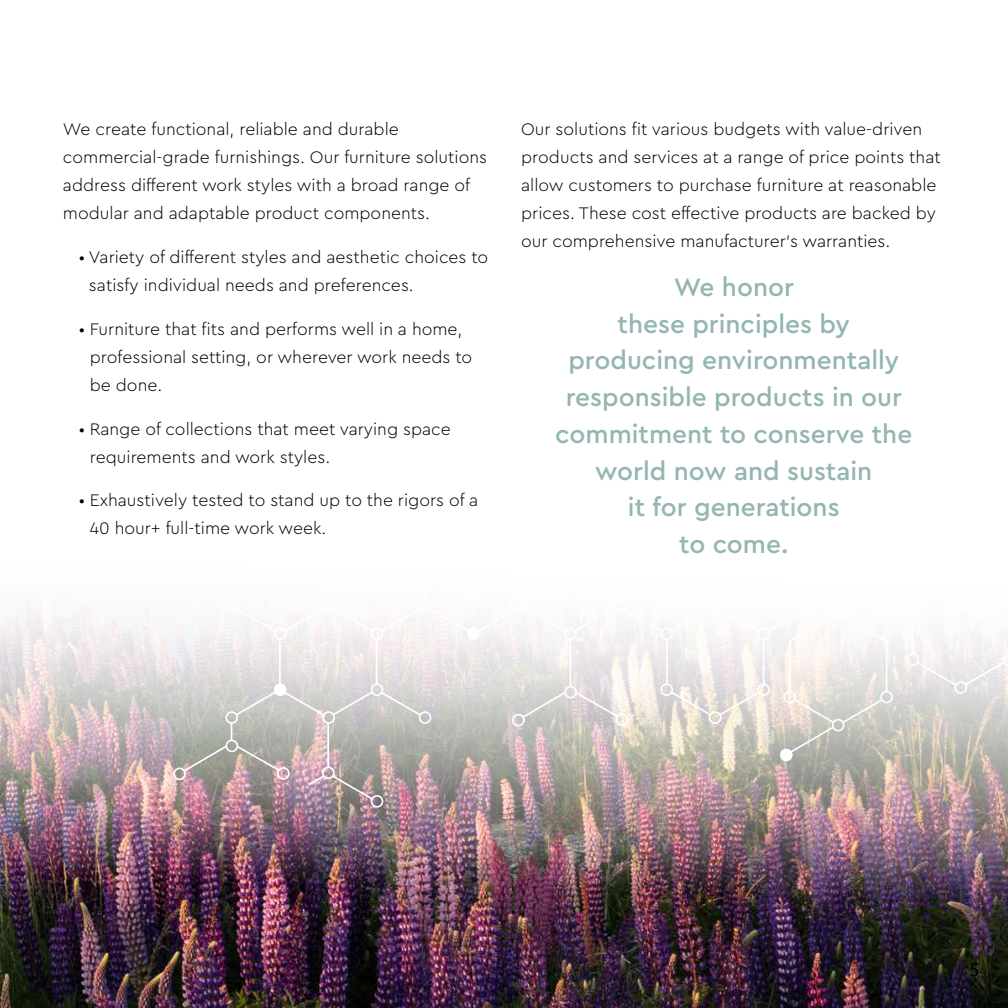
<style>
.page{position:relative;width:1008px;height:1008px;background:#fff}
.page>*{position:absolute;margin:0;border:0;box-sizing:border-box;transform-origin:0 0}
.t1{font:500 26.25px/36.8px "Cera Pro";color:#94b6b2;text-align:center}
.t2{font:300 17.5px/28px "Cera Pro";color:#000}
.t3{font:300 17.5px "Avenir";color:#000}
</style>
<div class="page">
<img style="left:0;top:605px;width:1008px;height:403px">
<img style="left:173px;top:605px;width:835px;height:203px">
<svg style="left:780px;top:607px;width:113px;height:154px"></svg>
<p class="t2" style="left:63px;top:115px;width:426px">We create functional, reliable and durable commercial-grade furnishings. Our furniture solutions address different work styles with a broad range of modular and adaptable product components.</p>
<p class="t2" style="left:89px;top:243px;width:401px;text-indent:-10px">• Variety of different styles and aesthetic choices to satisfy individual needs and preferences.</p>
<p class="t2" style="left:90px;top:314px;width:384px;text-indent:-11px">• Furniture that fits and performs well in a home, professional setting, or wherever work needs to be done.</p>
<p class="t2" style="left:90px;top:414px;width:362px;text-indent:-11px">• Range of collections that meet varying space requirements and work styles.</p>
<p class="t2" style="left:90px;top:486px;width:390px;text-indent:-11px">• Exhaustively tested to stand up to the rigors of a<br>40 hour+ full-time work week.</p>
<p class="t2" style="left:521px;top:115px;width:421px">Our solutions fit various budgets with value-driven products and services at a range of price points that allow customers to purchase furniture at reasonable prices. These cost effective products are backed by our comprehensive manufacturer’s warranties.</p>
<h1 class="t1" style="left:555px;top:268px;width:359px">We honor<br>these principles by producing environmentally responsible products in our commitment to conserve the world now and sustain<br>it for generations<br>to come.</h1>
<p class="t3" style="left:970px;top:960px;width:11px">5</p>
</div>
